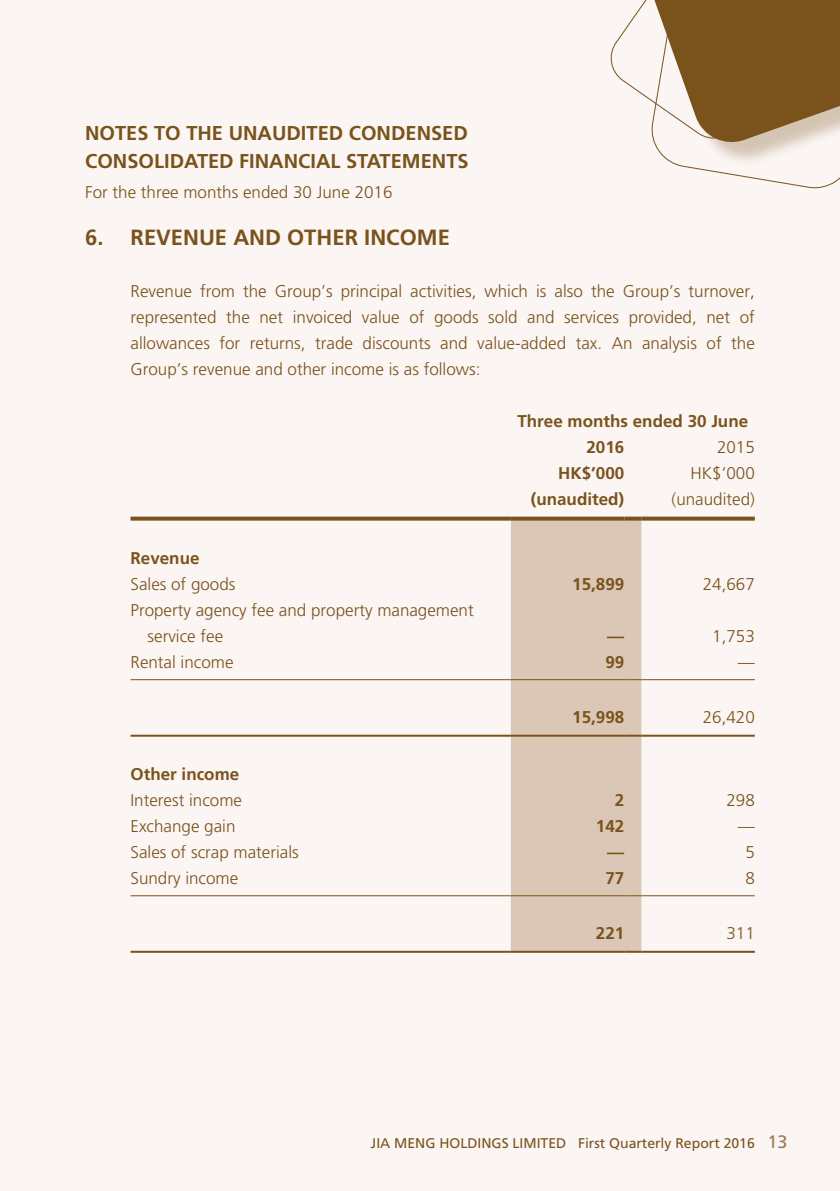
<style>
.page{position:relative;width:840px;height:1191px;background:#fff}
.page>*{position:absolute;margin:0;border:0;box-sizing:border-box;transform-origin:0 0}
._01_H1{font:700 22px "Frutiger LT Std";color:#79531b}
.t1{font:700 20px/28px "Frutiger LT Std";color:#79531b}
._00_Body_Text{font:300 17px/26px "Frutiger LT Std";color:#79531b;text-align:justify}
._00_Body_Text-2{font:700 17px "Frutiger LT Std";color:#79531b}
.t2{font:14px "Frutiger LT Std";color:#79531b}
.s1{font-size:18px;color:#9d7a51}
</style>
<div class="page">
<div style="left:0;top:0;width:839px;height:1191px;background:#fbf5f3"></div>
<div style="left:510px;top:520px;width:131px;height:430px;background:#dbc7b6"></div>
<svg style="left:130px;top:516px;width:380px;height:4px;background:#8d6b3c"></svg>
<svg style="left:510px;top:516px;width:114px;height:4px"></svg>
<svg style="left:624px;top:516px;width:17px;height:4px"></svg>
<svg style="left:641px;top:516px;width:113px;height:4px"></svg>
<hr style="left:130px;top:679px;width:380px;height:1px;background:#79531b">
<hr style="left:510px;top:679px;width:114px;height:1px;background:#79531b">
<svg style="left:624px;top:679px;width:17px;height:1px"></svg>
<hr style="left:641px;top:679px;width:113px;height:1px;background:#79531b">
<hr style="left:130px;top:734px;width:380px;height:2px;background:#79531b">
<hr style="left:510px;top:734px;width:114px;height:2px;background:#79531b">
<svg style="left:624px;top:734px;width:17px;height:2px"></svg>
<hr style="left:641px;top:734px;width:113px;height:2px;background:#79531b">
<hr style="left:130px;top:895px;width:380px;height:1px;background:#79531b">
<hr style="left:510px;top:895px;width:114px;height:1px;background:#79531b">
<svg style="left:624px;top:895px;width:17px;height:1px"></svg>
<hr style="left:641px;top:895px;width:113px;height:1px;background:#79531b">
<hr style="left:130px;top:950px;width:380px;height:2px;background:#79531b">
<hr style="left:510px;top:950px;width:114px;height:2px;background:#79531b">
<svg style="left:624px;top:950px;width:17px;height:2px"></svg>
<hr style="left:641px;top:950px;width:113px;height:2px;background:#79531b">
<svg style="left:610px;top:0;width:230px;height:191px"></svg>
<p class="t1" style="left:85px;top:119px;width:385px">NOTES TO THE UNAUDITED CONDENSED<br>CONSOLIDATED FINANCIAL STATEMENTS</p>
<p class="_00_Body_Text" style="left:85px;top:179px;width:309px">For the three months ended 30 June 2016</p>
<p class="_01_H1" style="left:85px;top:224px;width:366px">6. REVENUE AND OTHER INCOME</p>
<p class="_00_Body_Text" style="left:130px;top:278px;width:625px">Revenue from the Group’s principal activities, which is also the Group’s turnover, represented the net invoiced value of goods sold and services provided, net of allowances for returns, trade discounts and value-added tax. An analysis of the Group’s revenue and other income is as follows:</p>
<p class="_00_Body_Text-2" style="left:517px;top:411px;width:232px">Three months ended 30 June</p>
<p class="_00_Body_Text-2" style="left:586px;top:437px;width:39px">2016</p>
<p class="_00_Body_Text" style="left:716px;top:434px;width:39px">2015</p>
<p class="_00_Body_Text-2" style="left:557px;top:463px;width:68px">HK$’000</p>
<p class="_00_Body_Text" style="left:690px;top:460px;width:66px">HK$’000</p>
<p class="_00_Body_Text-2" style="left:530px;top:489px;width:95px">(unaudited)</p>
<p class="_00_Body_Text" style="left:671px;top:486px;width:85px">(unaudited)</p>
<p class="_00_Body_Text-2" style="left:130px;top:548px;width:70px">Revenue</p>
<p class="_00_Body_Text" style="left:130px;top:571px;width:106px">Sales of goods</p>
<p class="_00_Body_Text-2" style="left:572px;top:574px;width:53px">15,899</p>
<p class="_00_Body_Text" style="left:702px;top:571px;width:53px">24,667</p>
<p class="_00_Body_Text" style="left:147px;top:597px;width:327px;text-indent:-17px">Property agency fee and property management service fee</p>
<p class="_00_Body_Text-2" style="left:607px;top:626px;width:18px">—</p>
<p class="_00_Body_Text" style="left:711px;top:623px;width:44px">1,753</p>
<p class="_00_Body_Text" style="left:130px;top:649px;width:104px">Rental income</p>
<p class="_00_Body_Text-2" style="left:605px;top:652px;width:20px">99</p>
<p class="_00_Body_Text" style="left:737px;top:649px;width:18px">—</p>
<p class="_00_Body_Text-2" style="left:572px;top:707px;width:53px">15,998</p>
<p class="_00_Body_Text" style="left:702px;top:704px;width:53px">26,420</p>
<p class="_00_Body_Text-2" style="left:130px;top:764px;width:110px">Other income</p>
<p class="_00_Body_Text" style="left:130px;top:787px;width:113px">Interest income</p>
<p class="_00_Body_Text-2" style="left:614px;top:790px;width:11px">2</p>
<p class="_00_Body_Text" style="left:726px;top:787px;width:30px">298</p>
<p class="_00_Body_Text" style="left:130px;top:813px;width:106px">Exchange gain</p>
<p class="_00_Body_Text-2" style="left:595px;top:816px;width:30px">142</p>
<p class="_00_Body_Text" style="left:737px;top:813px;width:18px">—</p>
<p class="_00_Body_Text" style="left:130px;top:839px;width:170px">Sales of scrap materials</p>
<p class="_00_Body_Text-2" style="left:607px;top:842px;width:18px">—</p>
<p class="_00_Body_Text" style="left:745px;top:839px;width:11px">5</p>
<p class="_00_Body_Text" style="left:130px;top:865px;width:109px">Sundry income</p>
<p class="_00_Body_Text-2" style="left:605px;top:868px;width:20px">77</p>
<p class="_00_Body_Text" style="left:745px;top:865px;width:11px">8</p>
<p class="_00_Body_Text-2" style="left:595px;top:923px;width:30px">221</p>
<p class="_00_Body_Text" style="left:726px;top:920px;width:30px">311</p>
<p class="t2" style="left:370px;top:1134px;width:418px">JIA MENG HOLDINGS LIMITED First Quarterly Report 2016 <span class="s1">13</span></p>
</div>
